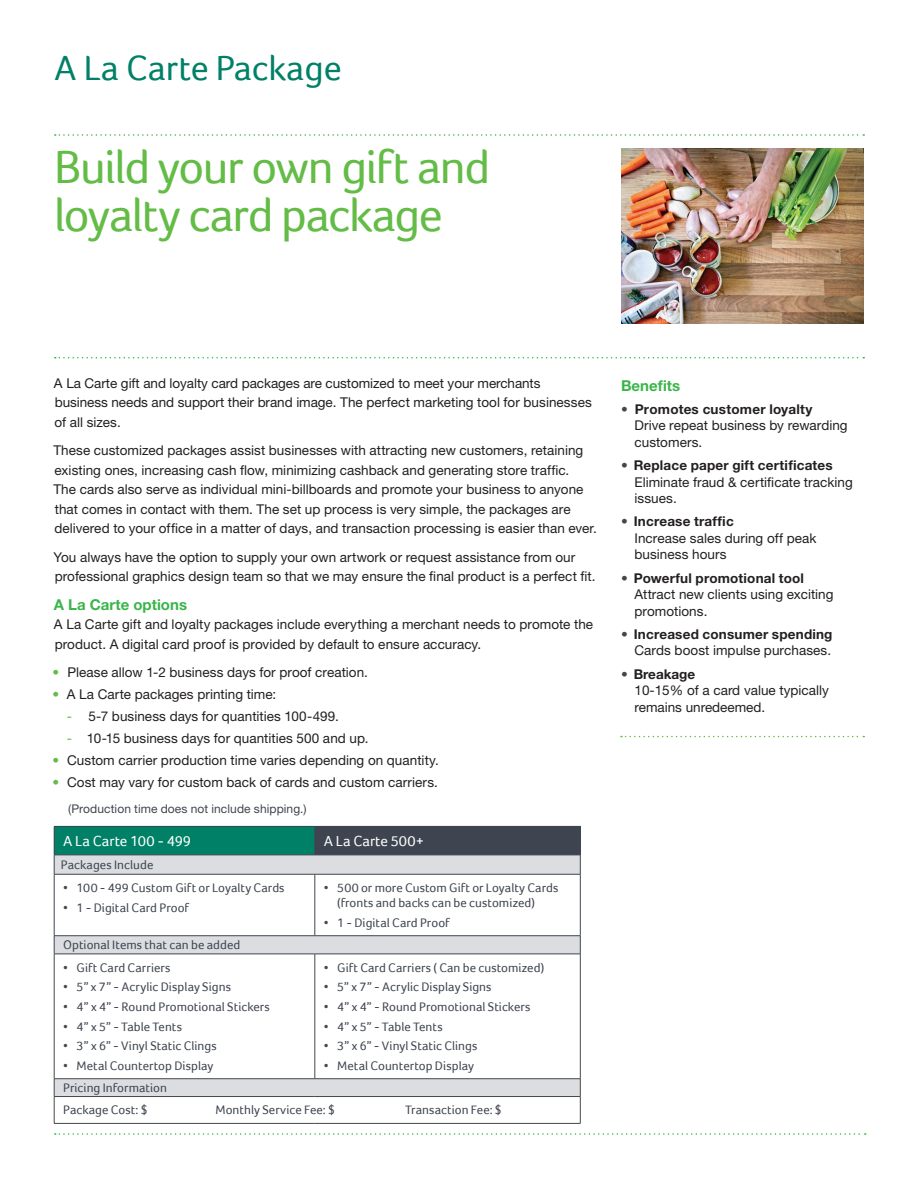
<style>
.page{position:relative;width:918px;height:1188px;background:#fff}
.page>*{position:absolute;margin:0;border:0;box-sizing:border-box;transform-origin:0 0}
.Headline_2{font:48px/48px "Foco";letter-spacing:-.03em;color:#63bc46}
.Product_Name_-p1{font:36px "Foco";color:#008167}
.Product_Name_Small{font:15px "Foco";letter-spacing:.005em;color:#fff}
.Subhead{font:700 15px "Helvetica Neue LT Std";color:#39b54a}
.Subhead_side{font:700 15px "Helvetica Neue LT Std";color:#39b54a}
.Body_Text{font:13.5px/19.5px "Helvetica Neue LT Std";letter-spacing:.005em;color:#231f20}
.Bullet_List{font:13.5px/16.5px "Helvetica Neue LT Std";letter-spacing:.005em;color:#231f20}
.Bullet_list{font:700 13.5px "Helvetica Neue LT Std";letter-spacing:.015em;color:#231f20}
.Product_Name_Small-2{font:12.75px/15px "Foco";letter-spacing:.005em;color:#3f4550}
.Body_copy{font:12px "Helvetica Neue LT Std";letter-spacing:.005em;color:#3f4550}
.s1{color:#63bc46}
.s2{color:#454849}
.s3{font-weight:300;color:#454849}
</style>
<div class="page">
<svg style="left:55px;top:134px;width:809px;height:2px"></svg>
<svg style="left:55px;top:357px;width:809px;height:1px"></svg>
<img style="left:621px;top:148px;width:243px;height:176px">
<div style="left:54px;top:826px;width:261px;height:29px;background:#008167"></div>
<div style="left:315px;top:826px;width:265px;height:29px;background:#3f4550"></div>
<svg style="left:55px;top:856px;width:525px;height:240px"></svg>
<hr style="left:54px;top:874px;width:1px;height:62px;background:#3f4550">
<hr style="left:315px;top:874px;width:1px;height:62px;background:#3f4550">
<hr style="left:580px;top:874px;width:1px;height:62px;background:#3f4550">
<hr style="left:54px;top:874px;width:261px;height:1px;background:#3f4550">
<hr style="left:315px;top:874px;width:265px;height:1px;background:#3f4550">
<hr style="left:54px;top:826px;width:261px;height:1px;background:#3f4550">
<svg style="left:54px;top:827px;width:1px;height:47px"></svg>
<hr style="left:54px;top:855px;width:261px;height:1px;background:#3f4550">
<hr style="left:54px;top:954px;width:1px;height:125px;background:#454849">
<hr style="left:315px;top:954px;width:1px;height:125px;background:#454849">
<hr style="left:580px;top:954px;width:1px;height:125px;background:#454849">
<hr style="left:54px;top:1078px;width:261px;height:1px;background:#454849">
<hr style="left:315px;top:1078px;width:265px;height:1px;background:#454849">
<hr style="left:54px;top:1096px;width:261px;height:1px;background:#454849">
<svg style="left:54px;top:1079px;width:1px;height:44px"></svg>
<hr style="left:315px;top:1096px;width:265px;height:1px;background:#454849">
<svg style="left:580px;top:1079px;width:1px;height:44px"></svg>
<hr style="left:54px;top:1123px;width:261px;height:1px;background:#454849">
<hr style="left:315px;top:1123px;width:265px;height:1px;background:#454849">
<svg style="left:580px;top:827px;width:1px;height:47px"></svg>
<hr style="left:315px;top:855px;width:265px;height:1px;background:#3f4550">
<hr style="left:54px;top:935px;width:261px;height:1px;background:#3f4550">
<svg style="left:54px;top:936px;width:1px;height:18px"></svg>
<hr style="left:315px;top:935px;width:265px;height:1px;background:#3f4550">
<svg style="left:580px;top:936px;width:1px;height:18px"></svg>
<hr style="left:54px;top:954px;width:261px;height:1px;background:#3f4550">
<hr style="left:315px;top:954px;width:265px;height:1px;background:#3f4550">
<svg style="left:55px;top:1133px;width:811px;height:2px"></svg>
<svg style="left:621px;top:736px;width:243px;height:1px"></svg>
<p class="Product_Name_-p1" style="left:54px;top:47px;width:289px">A La Carte Package</p>
<p class="Headline_2" style="left:54px;top:142px;width:438px">Build your own gift and loyalty card package</p>
<p class="Body_Text" style="left:54px;top:373px;width:539px">A La Carte gift and loyalty card packages are customized to meet your merchants business needs and support their brand image. The perfect marketing tool for businesses of all sizes.</p>
<p class="Body_Text" style="left:53px;top:440px;width:545px">These customized packages assist businesses with attracting new customers, retaining existing ones, increasing cash flow, minimizing cashback and generating store traffic.<br>The cards also serve as individual mini-billboards and promote your business to anyone that comes in contact with them. The set up process is very simple, the packages are delivered to your office in a matter of days, and transaction processing is easier than ever.</p>
<p class="Body_Text" style="left:53px;top:547px;width:544px">You always have the option to supply your own artwork or request assistance from our professional graphics design team so that we may ensure the final product is a perfect fit.</p>
<p class="Subhead" style="left:54px;top:595px;width:135px">A La Carte options</p>
<p class="Body_Text" style="left:54px;top:614px;width:541px">A La Carte gift and loyalty packages include everything a merchant needs to promote the product. A digital card proof is provided by default to ensure accuracy.</p>
<p class="Body_Text" style="left:53px;top:662px;width:317px"><span class="s1">•</span> Please allow 1-2 business days for proof creation.</p>
<p class="Body_Text" style="left:53px;top:684px;width:225px"><span class="s1">•</span> A La Carte packages printing time:</p>
<p class="Body_Text" style="left:67px;top:706px;width:274px"><span class="s1">-</span> 5-7 business days for quantities 100-499.</p>
<p class="Body_Text" style="left:67px;top:728px;width:303px"><span class="s1">-</span> 10-15 business days for quantities 500 and up.</p>
<p class="Body_Text" style="left:53px;top:750px;width:388px"><span class="s1">•</span> Custom carrier production time varies depending on quantity.</p>
<p class="Body_Text" style="left:53px;top:772px;width:387px"><span class="s1">•</span> Cost may vary for custom back of cards and custom carriers.</p>
<p class="Body_copy" style="left:68px;top:802px;width:240px">(Production time does not include shipping.)</p>
<p class="Product_Name_Small" style="left:63px;top:832px;width:130px">A La Carte 100 - 499</p>
<p class="Product_Name_Small" style="left:324px;top:832px;width:102px">A La Carte 500+</p>
<p class="Product_Name_Small-2" style="left:61px;top:857px;width:94px">Packages Include</p>
<p class="Product_Name_Small-2" style="left:63px;top:880px;width:223px"><span class="s2">•</span> 100 - 499 Custom Gift or Loyalty Cards</p>
<p class="Product_Name_Small-2" style="left:63px;top:900px;width:127px"><span class="s2">•</span> 1 - Digital Card Proof</p>
<p class="Product_Name_Small-2" style="left:337px;top:880px;width:223px;text-indent:-14px"><span class="s2">•</span> 500 or more Custom Gift or Loyalty Cards (fronts and backs can be customized)</p>
<p class="Product_Name_Small-2" style="left:324px;top:915px;width:127px"><span class="s2">•</span> 1 - Digital Card Proof</p>
<p class="Product_Name_Small-2" style="left:63px;top:937px;width:179px">Optional Items that can be added</p>
<p class="Product_Name_Small-2" style="left:63px;top:960px;width:109px"><span class="s2">•</span> Gift Card Carriers</p>
<p class="Product_Name_Small-2" style="left:63px;top:980px;width:169px"><span class="s2">•</span> 5” x 7” - Acrylic Display Signs</p>
<p class="Product_Name_Small-2" style="left:63px;top:999px;width:208px"><span class="s2">•</span> 4” x 4” - Round Promotional Stickers</p>
<p class="Product_Name_Small-2" style="left:63px;top:1019px;width:121px"><span class="s2">•</span> 4” x 5” - Table Tents</p>
<p class="Product_Name_Small-2" style="left:63px;top:1038px;width:155px"><span class="s2">•</span> 3” x 6” - Vinyl Static Clings</p>
<p class="Product_Name_Small-2" style="left:63px;top:1058px;width:152px"><span class="s2">•</span> Metal Countertop Display</p>
<p class="Product_Name_Small-2" style="left:324px;top:960px;width:222px"><span class="s2">•</span> Gift Card Carriers ( Can be customized)</p>
<p class="Product_Name_Small-2" style="left:324px;top:980px;width:169px"><span class="s2">•</span> 5” x 7” - Acrylic Display Signs</p>
<p class="Product_Name_Small-2" style="left:324px;top:999px;width:208px"><span class="s2">•</span> 4” x 4” - Round Promotional Stickers</p>
<p class="Product_Name_Small-2" style="left:324px;top:1019px;width:120px"><span class="s2">•</span> 4” x 5” - Table Tents</p>
<p class="Product_Name_Small-2" style="left:324px;top:1038px;width:155px"><span class="s2">•</span> 3” x 6” - Vinyl Static Clings</p>
<p class="Product_Name_Small-2" style="left:324px;top:1058px;width:152px"><span class="s2">•</span> Metal Countertop Display</p>
<p class="Product_Name_Small-2" style="left:63px;top:1080px;width:105px">Pricing Information</p>
<p class="Product_Name_Small-2" style="left:63px;top:1103px;width:86px">Package Cost: $</p>
<p class="Product_Name_Small-2" style="left:215px;top:1103px;width:121px">Monthly Service Fee: $</p>
<p class="Product_Name_Small-2" style="left:405px;top:1103px;width:98px">Transaction Fee: $</p>
<p class="Subhead_side" style="left:621px;top:376px;width:61px">Benefits</p>
<p class="Bullet_list" style="left:621px;top:401px;width:193px"><span class="s3">•</span> Promotes customer loyalty</p>
<p class="Bullet_List" style="left:634px;top:417px;width:215px">Drive repeat business by rewarding customers.</p>
<p class="Bullet_list" style="left:621px;top:457px;width:213px"><span class="s2">•</span> Replace paper gift certificates</p>
<p class="Bullet_List" style="left:634px;top:473px;width:220px">Eliminate fraud &amp; certificate tracking issues.</p>
<p class="Bullet_list" style="left:621px;top:513px;width:114px"><span class="s2">•</span> Increase traffic</p>
<p class="Bullet_List" style="left:634px;top:530px;width:184px">Increase sales during off peak business hours</p>
<p class="Bullet_list" style="left:621px;top:569px;width:184px"><span class="s2">•</span> Powerful promotional tool</p>
<p class="Bullet_List" style="left:634px;top:586px;width:201px">Attract new clients using exciting promotions.</p>
<p class="Bullet_list" style="left:621px;top:626px;width:213px"><span class="s2">•</span> Increased consumer spending</p>
<p class="Bullet_List" style="left:634px;top:642px;width:198px">Cards boost impulse purchases.</p>
<p class="Bullet_list" style="left:621px;top:665px;width:76px"><span class="s2">•</span> Breakage</p>
<p class="Bullet_List" style="left:634px;top:682px;width:196px">10-15% of a card value typically remains unredeemed.</p>
</div>
